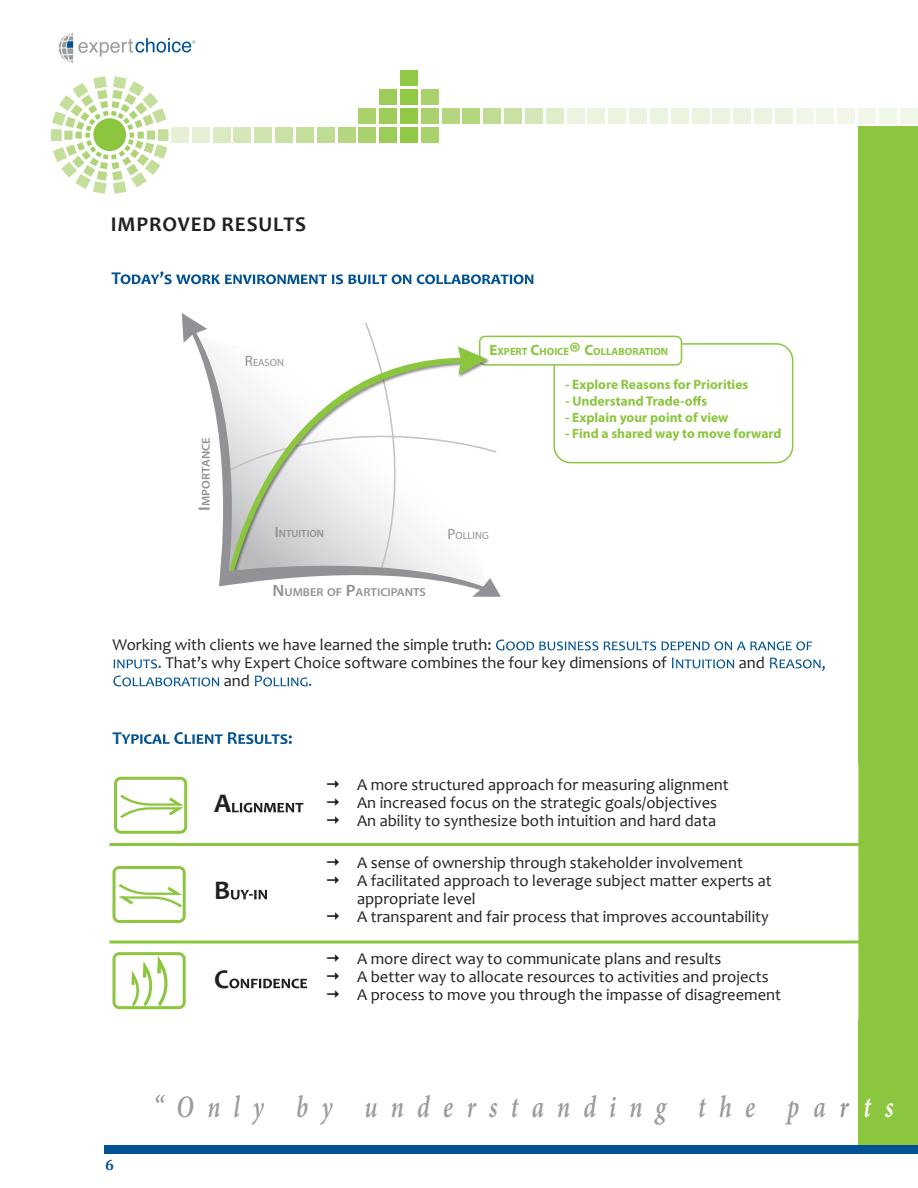
<style>
.page{position:relative;width:918px;height:1188px;background:#fff}
.page>*{position:absolute;margin:0;border:0;box-sizing:border-box;transform-origin:0 0}
.t1{font:italic 600 31.2px "Minion Pro";letter-spacing:.555em;color:#9b9ca0;scale:.77 1}
.t2{font:700 27px "Candara";color:#231f20}
.t3{font:700 21px "Candara";letter-spacing:.04em;color:#231f20}
.t4{font:700 18px "Candara";color:#005294}
.t5{font:16.5px/18px "Candara";color:#231f20}
.t6{font:16.5px "Candara";color:#005294}
.t7{font:700 15px "Cambria";color:#005294}
.t8{font:700 13.5px "Myriad Pro";color:#8bc63e}
.t9{font:600 11.55px "Myriad Pro";color:#919295;scale:1.07 1}
.t10{font:700 10.5px "Myriad Pro";color:#8bc63e}
.t11{font:10.5px "Myriad Pro";color:#919295}
.t12{font:600 10.5px "Myriad Pro";color:#919295}
.s1{font-size:16.5px}
.s2{font-size:15px}
.s3{font-size:27px}
.s4{color:#005294}
.s5{color:#919295}
.s6{color:#fff}
</style>
<div class="page">
<div style="left:338px;top:127px;width:17px;height:16px;background:#b3d67f"></div>
<div style="left:234px;top:127px;width:17px;height:16px;background:#d5e7b8"></div>
<div style="left:254px;top:127px;width:18px;height:16px;background:#cfe4ae"></div>
<div style="left:275px;top:127px;width:18px;height:16px;background:#c9e1a4"></div>
<div style="left:296px;top:127px;width:18px;height:16px;background:#c4df9b"></div>
<div style="left:317px;top:127px;width:17px;height:16px;background:#bedc92"></div>
<div style="left:213px;top:127px;width:17px;height:16px;background:#daeac1"></div>
<div style="left:192px;top:127px;width:17px;height:16px;background:#e5f0d5"></div>
<div style="left:421px;top:127px;width:18px;height:16px;background:#a9d26c"></div>
<div style="left:400px;top:127px;width:18px;height:16px;background:#91c846"></div>
<div style="left:379px;top:127px;width:18px;height:16px;background:#9dcd58"></div>
<div style="left:359px;top:127px;width:17px;height:16px;background:#a9d26c"></div>
<div style="left:400px;top:70px;width:18px;height:16px;background:#91c846"></div>
<div style="left:421px;top:89px;width:18px;height:16px;background:#a9d26c"></div>
<div style="left:400px;top:89px;width:18px;height:16px;background:#91c846"></div>
<div style="left:379px;top:89px;width:18px;height:16px;background:#9dcd58"></div>
<div style="left:421px;top:108px;width:18px;height:16px;background:#a9d26c"></div>
<div style="left:400px;top:108px;width:18px;height:16px;background:#91c846"></div>
<div style="left:379px;top:108px;width:18px;height:16px;background:#9dcd58"></div>
<div style="left:359px;top:108px;width:17px;height:16px;background:#a9d26c"></div>
<div style="left:442px;top:108px;width:17px;height:16px;background:#b3d67f"></div>
<div style="left:463px;top:108px;width:17px;height:16px;background:#b3d67f"></div>
<div style="left:484px;top:108px;width:17px;height:16px;background:#bedc92"></div>
<div style="left:504px;top:108px;width:18px;height:16px;background:#c9e1a4"></div>
<div style="left:525px;top:108px;width:18px;height:16px;background:#d5e7b8"></div>
<div style="left:629px;top:108px;width:18px;height:16px;background:#ebf4de"></div>
<div style="left:609px;top:108px;width:17px;height:16px;background:#ebf4de"></div>
<div style="left:588px;top:108px;width:17px;height:16px;background:#ebf4de"></div>
<div style="left:567px;top:108px;width:17px;height:16px;background:#ebf4de"></div>
<div style="left:546px;top:108px;width:17px;height:16px;background:#dfedcb"></div>
<div style="left:650px;top:108px;width:18px;height:16px;background:#ebf4de"></div>
<div style="left:671px;top:108px;width:17px;height:16px;background:#ebf4de"></div>
<div style="left:692px;top:108px;width:17px;height:16px;background:#ebf4de"></div>
<div style="left:713px;top:108px;width:17px;height:16px;background:#ebf4de"></div>
<div style="left:733px;top:108px;width:18px;height:16px;background:#ebf4de"></div>
<div style="left:754px;top:108px;width:18px;height:16px;background:#ebf4de"></div>
<div style="left:775px;top:108px;width:18px;height:16px;background:#ebf4de"></div>
<div style="left:796px;top:108px;width:17px;height:16px;background:#f1f7e8"></div>
<div style="left:817px;top:108px;width:17px;height:16px;background:#f1f7e8"></div>
<div style="left:838px;top:108px;width:17px;height:16px;background:#f1f7e8"></div>
<div style="left:858px;top:108px;width:18px;height:16px;background:#f1f7e8"></div>
<div style="left:879px;top:108px;width:18px;height:16px;background:#f1f7e8"></div>
<div style="left:900px;top:108px;width:18px;height:16px;background:#f1f7e8"></div>
<div style="left:171px;top:127px;width:17px;height:16px;background:#e5f0d5"></div>
<div style="left:858px;top:126px;width:60px;height:1024px;background:#8bc63e"></div>
<div style="left:158px;top:129px;width:10px;height:12px;background:#c4df9b"></div>
<div style="left:51px;top:129px;width:11px;height:12px;background:#c4df9b"></div>
<svg style="left:52px;top:76px;width:115px;height:118px"></svg>
<svg style="left:58px;top:33px;width:138px;height:30px"></svg>
<div style="left:104px;top:1145px;width:814px;height:9px;background:#005294"></div>
<svg style="left:496px;top:640px;width:316px;height:10px"></svg>
<svg style="left:114px;top:659px;width:43px;height:9px"></svg>
<svg style="left:672px;top:658px;width:62px;height:10px"></svg>
<svg style="left:770px;top:658px;width:55px;height:13px"></svg>
<svg style="left:113px;top:676px;width:106px;height:10px"></svg>
<svg style="left:255px;top:676px;width:53px;height:10px"></svg>
<svg style="left:122px;top:732px;width:170px;height:12px"></svg>
<div style="left:553px;top:343px;width:240px;height:120px;border:2px solid #8bc63e;border-radius:16px"></div>
<div style="left:480px;top:336px;width:201px;height:29px;background:#fff;border-radius:5px"></div>
<div style="left:479px;top:336px;width:203px;height:30px;border:2px solid #8bc63e;border-radius:5px"></div>
<svg style="left:566px;top:396px;width:141px;height:10px"></svg>
<svg style="left:182px;top:313px;width:319px;height:284px"></svg>
<svg style="left:121px;top:271px;width:412px;height:13px"></svg>
<svg style="left:232px;top:803px;width:71px;height:10px"></svg>
<svg style="left:231px;top:890px;width:36px;height:10px"></svg>
<svg style="left:229px;top:979px;width:78px;height:9px"></svg>
<svg style="left:120px;top:795px;width:63px;height:23px"></svg>
<div style="left:114px;top:777px;width:73px;height:57px;border:3px solid #8bc63e;border-radius:5px"></div>
<svg style="left:118px;top:884px;width:64px;height:23px"></svg>
<div style="left:113px;top:866px;width:73px;height:57px;border:3px solid #8bc63e;border-radius:5px"></div>
<div style="left:113px;top:952px;width:73px;height:57px;border:3px solid #8bc63e;border-radius:5px"></div>
<svg style="left:131px;top:953px;width:37px;height:55px"></svg>
<hr style="left:110px;top:843px;width:754px;height:3px;background:#8bc63e">
<svg style="left:110px;top:940px;width:749px;height:4px;background:#a7d36d"></svg>
<p class="t3" style="left:111px;top:211px;width:197px">IMPROVED RESULTS</p>
<p class="t4" style="left:111px;top:267px;width:11px">T</p>
<p class="t9" style="left:199px;top:511px;width:70px;rotate:-90deg"><span class="s1">I</span>MPORTANCE</p>
<p class="t11" style="left:245px;top:356px;width:40px"><span class="s2">R</span>EASON</p>
<p class="t10" style="left:489px;top:345px;width:180px"><span class="s2">E</span>XPERT <span class="s2">C</span>HOICE<span class="s3">®</span> <span class="s2">C</span>OLLABORATION</p>
<p class="t8" style="left:565px;top:376px;width:185px">- Explore Reasons for Priorities</p>
<p class="t8" style="left:565px;top:408px;width:165px">- Explain your point of view</p>
<p class="t8" style="left:565px;top:425px;width:218px">- Find a shared way to move forward</p>
<p class="t12" style="left:275px;top:527px;width:51px"><span class="s2">I</span>NTUITION</p>
<p class="t11" style="left:447px;top:529px;width:43px"><span class="s2">P</span>OLLING</p>
<p class="t9" style="left:273px;top:584px;width:145px"><span class="s1">N</span>UMBER OF <span class="s1">P</span>ARTICIPANTS</p>
<p class="t5" style="left:158px;top:636px;width:511px;text-indent:-45px">Working with clients we have learned the simple truth:<br><span class="s4">.</span> That’s why Expert Choice software combines the four key dimensions of</p>
<p class="t5" style="left:224px;top:672px;width:28px">and</p>
<p class="t6" style="left:308px;top:671px;width:6px">.</p>
<p class="t5" style="left:739px;top:654px;width:28px">and</p>
<p class="t4" style="left:113px;top:727px;width:11px">T</p>
<h2 class="t2" style="left:214px;top:787px;width:19px">A</h2>
<p class="t5" style="left:357px;top:775px;width:373px">A more structured approach for measuring alignment<br>An increased focus on the strategic goals/objectives<br>An ability to synthesize both intuition and hard data</p>
<h2 class="t2" style="left:214px;top:874px;width:18px">B</h2>
<h2 class="t2" style="left:214px;top:962px;width:16px">C</h2>
<p class="t5" style="left:357px;top:853px;width:416px">A sense of ownership through stakeholder involvement<br>A facilitated approach to leverage subject matter experts at appropriate level<br>A transparent and fair process that improves accountability</p>
<p class="t5" style="left:357px;top:949px;width:425px">A more direct way to communicate plans and results<br>A better way to allocate resources to activities and projects<br>A process to move you through the impasse of disagreement</p>
<p class="t7" style="left:105px;top:1154px;width:10px">6</p>
<h1 class="t1" style="left:153px;top:1085px;width:963px">“Only by understanding the pa<span class="s5">r</span><span class="s6">ts</span></h1>
</div>
